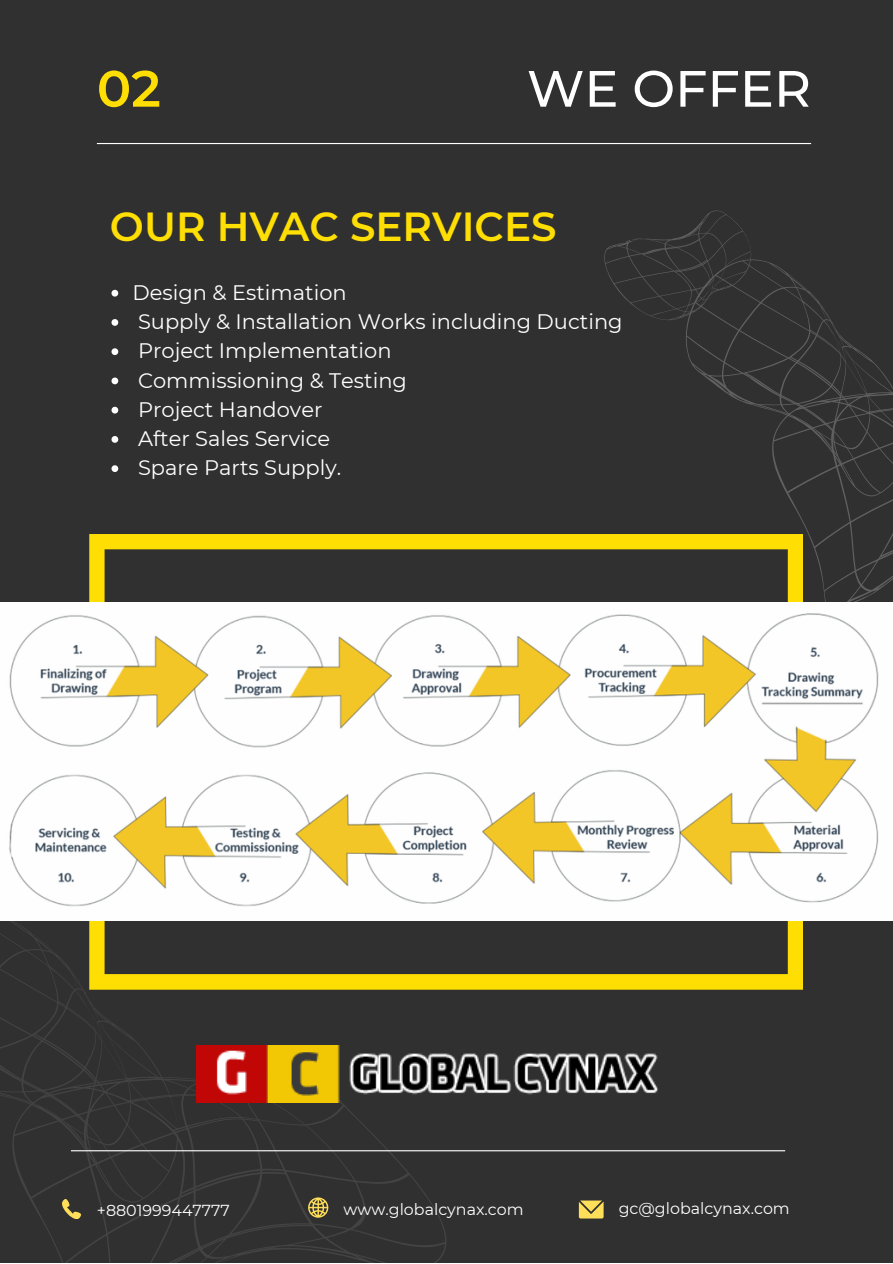
<style>
.page{position:relative;width:893px;height:1264px;background:#fff}
.page>*{position:absolute;margin:0;border:0;box-sizing:border-box;transform-origin:0 0}
.t1{font:500 51px "Montserrat";color:#fff}
.t2{font:600 51px "Montserrat";color:#ffde04}
.t3{font:600 40.5px "Montserrat";color:#ffde04}
.t4{font:21px/29.2px "Montserrat";color:#fff}
.t5{font:15.9px "Montserrat";color:#fff}
</style>
<div class="page">
<div style="left:0;top:0;width:892px;height:1262px;background:#303030"></div>
<hr style="left:97px;top:143px;width:714px;height:1px;background:#fff">
<svg style="left:604px;top:210px;width:147px;height:110px"></svg>
<svg style="left:685px;top:259px;width:204px;height:151px"></svg>
<svg style="left:768px;top:381px;width:124px;height:221px"></svg>
<svg style="left:0;top:920px;width:186px;height:177px"></svg>
<svg style="left:8px;top:1063px;width:438px;height:199px"></svg>
<svg style="left:89px;top:534px;width:713px;height:455px"></svg>
<hr style="left:71px;top:1150px;width:714px;height:1px;background:#fff">
<svg style="left:308px;top:1197px;width:20px;height:20px"></svg>
<svg style="left:62px;top:1198px;width:19px;height:20px"></svg>
<svg style="left:579px;top:1200px;width:24px;height:18px"></svg>
<img style="left:0;top:602px;width:892px;height:318px">
<img style="left:197px;top:1045px;width:461px;height:57px">
<svg style="left:111px;top:290px;width:7px;height:6px"></svg>
<svg style="left:111px;top:319px;width:7px;height:7px"></svg>
<svg style="left:111px;top:348px;width:7px;height:7px"></svg>
<svg style="left:111px;top:377px;width:7px;height:7px"></svg>
<svg style="left:111px;top:407px;width:7px;height:6px"></svg>
<svg style="left:111px;top:436px;width:7px;height:7px"></svg>
<svg style="left:111px;top:465px;width:7px;height:7px"></svg>
<h1 class="t2" style="left:97px;top:57px;width:65px">02</h1>
<h1 class="t1" style="left:527px;top:57px;width:285px">WE OFFER</h1>
<h2 class="t3" style="left:110px;top:202px;width:448px">OUR HVAC SERVICES</h2>
<p class="t4" style="left:132px;top:278px;width:491px">Design &amp; Estimation<br>Supply &amp; Installation Works including Ducting<br>Project Implementation<br>Commissioning &amp; Testing<br>Project Handover<br>After Sales Service<br>Spare Parts Supply.</p>
<p class="t5" style="left:97px;top:1200px;width:135px">+8801999447777</p>
<p class="t5" style="left:343px;top:1199px;width:182px">www.globalcynax.com</p>
<p class="t5" style="left:618px;top:1198px;width:173px">gc@globalcynax.com</p>
</div>
